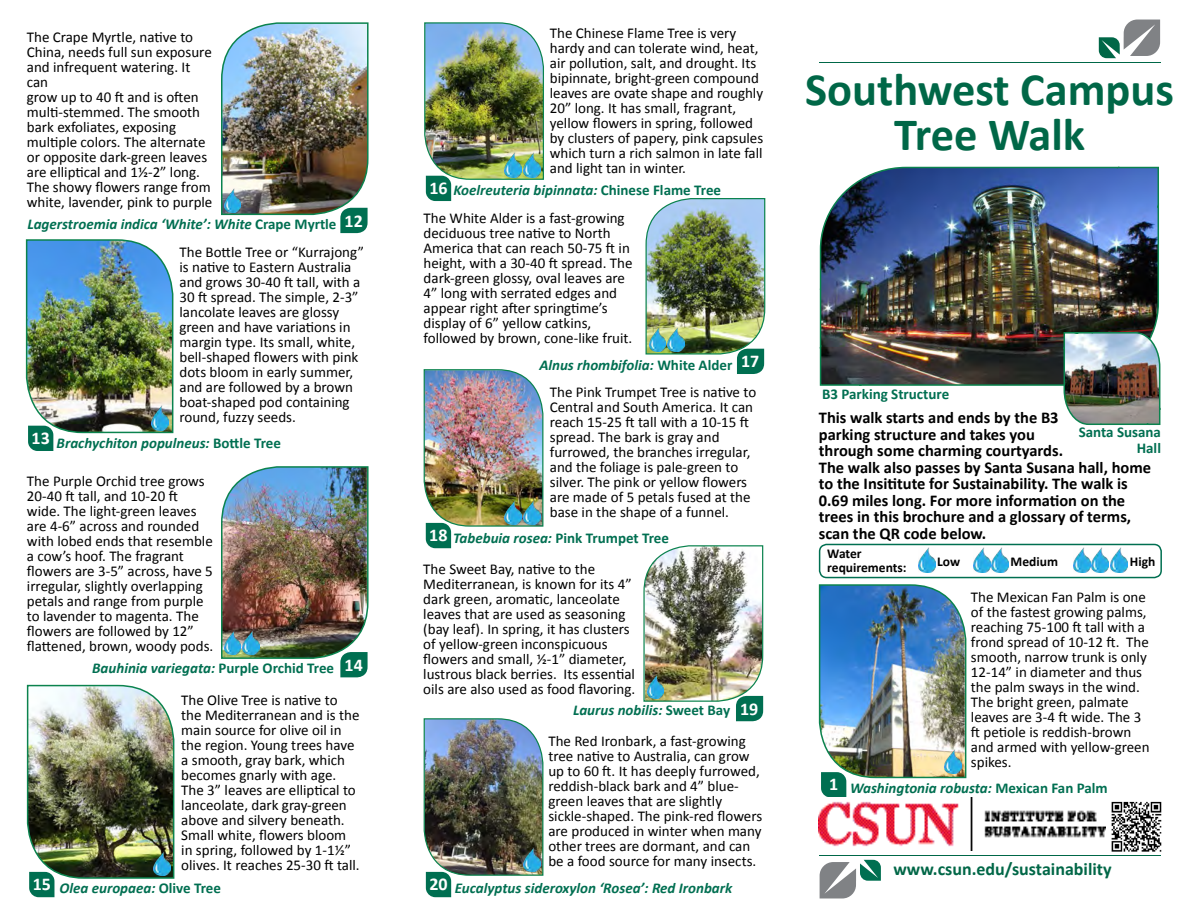
<style>
.page{position:relative;width:1188px;height:918px;background:#fff}
.page>*{position:absolute;margin:0;border:0;box-sizing:border-box;transform-origin:0 0}
.t1{font:700 46.5px/45px "Calibri";color:#006747;text-align:center}
.t2{font:700 18px "Calibri";color:#006747}
.t3{font:700 18px "Calibri";color:#fff}
.t4{font:700 16.5px/16.5px "Calibri";color:#000}
.t5{font:15px/15px "Calibri";color:#000}
.t6{font:italic 700 15px "Calibri";color:#006f51}
.t7{font:700 15px/16.5px "Calibri";color:#006f51;text-align:right}
.t8{font:700 13.5px/13.5px "Calibri";color:#000}
.s1{font-style:normal}
.s2{font-style:normal;font-size:18px;color:#fff}
.s3{font-size:18px;color:#fff}
.s4{font-style:italic}
</style>
<div class="page">
<img style="left:819px;top:166px;width:340px;height:220px">
<svg style="left:1099px;top:20px;width:61px;height:38px"></svg>
<img style="left:1062px;top:331px;width:99px;height:95px">
<img style="left:424px;top:22px;width:120px;height:179px">
<img style="left:818px;top:584px;width:149px;height:213px">
<img style="left:423px;top:369px;width:121px;height:179px">
<img style="left:645px;top:198px;width:121px;height:176px">
<img style="left:643px;top:545px;width:121px;height:176px">
<img style="left:25px;top:239px;width:149px;height:212px">
<img style="left:221px;top:22px;width:148px;height:211px">
<img style="left:221px;top:466px;width:148px;height:211px">
<img style="left:26px;top:684px;width:149px;height:213px">
<img style="left:423px;top:718px;width:121px;height:179px">
<img style="left:945px;top:749px;width:17px;height:25px">
<img style="left:919px;top:548px;width:17px;height:24px">
<img style="left:974px;top:548px;width:35px;height:24px">
<img style="left:1073px;top:548px;width:17px;height:24px">
<img style="left:1092px;top:548px;width:35px;height:24px">
<div style="left:819px;top:544px;width:343px;height:34px;border:2px solid #006f51;border-radius:7px"></div>
<img style="left:224px;top:188px;width:17px;height:25px">
<img style="left:152px;top:406px;width:17px;height:24px">
<img style="left:224px;top:631px;width:35px;height:24px">
<img style="left:153px;top:851px;width:17px;height:25px">
<img style="left:505px;top:153px;width:35px;height:24px">
<img style="left:649px;top:327px;width:35px;height:25px">
<img style="left:505px;top:500px;width:35px;height:24px">
<img style="left:647px;top:674px;width:17px;height:24px">
<img style="left:523px;top:848px;width:17px;height:24px">
<img style="left:1111px;top:801px;width:51px;height:51px">
<svg style="left:820px;top:860px;width:61px;height:38px"></svg>
<hr style="left:819px;top:855px;width:342px;height:1px;background:#006747">
<hr style="left:820px;top:62px;width:341px;height:1px;background:#006747">
<img style="left:819px;top:797px;width:286px;height:53px">
<p class="t5" style="left:27px;top:30px;width:187px">The Crape Myrtle, native to<br>China, needs full sun exposure and infrequent watering. It can<br>grow up to 40 ft and is often multi-stemmed. The smooth bark exfoliates, exposing multiple colors. The alternate or opposite dark-green leaves are elliptical and 1½-2” long.<br>The showy flowers range from white, lavender, pink to purple</p>
<p class="t6" style="left:27px;top:213px;width:311px">Lagerstroemia indica ‘White’: White <span class="s1">Crape Myrtle</span></p>
<p class="t3" style="left:345px;top:208px;width:20px">12</p>
<p class="t5" style="left:180px;top:244px;width:186px">The Bottle Tree or “Kurrajong” is native to Eastern Australia and grows 30-40 ft tall, with a<br>30 ft spread. The simple, 2-3” lancolate leaves are glossy green and have variations in margin type. Its small, white, bell-shaped flowers with pink dots bloom in early summer, and are followed by a brown boat-shaped pod containing round, fuzzy seeds.</p>
<p class="t6" style="left:32px;top:432px;width:251px"><sup>13</sup> Brachychiton populneus: <span class="s1">Bottle Tree</span></p>
<p class="t5" style="left:27px;top:473px;width:188px">The Purple Orchid tree grows<br>20-40 ft tall, and 10-20 ft wide. The light-green leaves are 4-6” across and rounded with lobed ends that resemble a cow’s hoof. The fragrant flowers are 3-5” across, have 5 irregular, slightly overlapping petals and range from purple to lavender to magenta. The flowers are followed by 12” flattened, brown, woody pods.</p>
<p class="t6" style="left:92px;top:658px;width:243px">Bauhinia variegata: <span class="s1">Purple Orchid Tree</span></p>
<p class="t3" style="left:345px;top:652px;width:20px">14</p>
<p class="t5" style="left:181px;top:692px;width:180px">The Olive Tree is native to the Mediterranean and is the main source for olive oil in the region. Young trees have a smooth, gray bark, which becomes gnarly with age.<br>The 3” leaves are elliptical to lanceolate, dark gray-green above and silvery beneath.<br>Small white, flowers bloom in spring, followed by 1-1½” olives. It reaches 25-30 ft tall.</p>
<p class="t6" style="left:33px;top:877px;width:190px"><sup>15</sup> Olea europaea: <span class="s1">Olive Tree</span></p>
<p class="t5" style="left:550px;top:25px;width:215px">The Chinese Flame Tree is very hardy and can tolerate wind, heat, air pollution, salt, and drought. Its bipinnate, bright-green compound leaves are ovate shape and roughly 20” long. It has small, fragrant, yellow flowers in spring, followed by clusters of papery, pink capsules which turn a rich salmon in late fall and light tan in winter.</p>
<p class="t6" style="left:429px;top:179px;width:293px"><span class="s2">16</span> Koelreuteria bipinnata: <span class="s1">Chinese Flame Tree</span></p>
<p class="t5" style="left:424px;top:210px;width:210px">The White Alder is a fast-growing deciduous tree native to North<br>America that can reach 50-75 ft in height, with a 30-40 ft spread. The dark-green glossy, oval leaves are<br>4” long with serrated edges and appear right after springtime’s display of 6” yellow catkins, followed by brown, cone-like fruit.</p>
<p class="t6" style="left:539px;top:354px;width:195px">Alnus rhombifolia: <span class="s1">White Alder</span></p>
<p class="t3" style="left:741px;top:349px;width:20px">17</p>
<p class="t5" style="left:550px;top:384px;width:208px">The Pink Trumpet Tree is native to<br>Central and South America. It can reach 15-25 ft tall with a 10-15 ft spread. The bark is gray and furrowed, the branches irregular, and the foliage is pale-green to silver. The pink or yellow flowers are made of 5 petals fused at the base in the shape of a funnel.</p>
<p class="t7" style="left:429px;top:529px;width:241px"><span class="s3">18</span> <span class="s4">Tabebuia rosea:</span> Pink Trumpet Tree</p>
<p class="t5" style="left:423px;top:561px;width:214px">The Sweet Bay, native to the Mediterranean, is known for its 4” dark green, aromatic, lanceolate leaves that are used as seasoning (bay leaf). In spring, it has clusters of yellow-green inconspicuous flowers and small, ½-1” diameter, lustrous black berries. Its essential oils are also used as food flavoring.</p>
<p class="t6" style="left:573px;top:700px;width:159px">Laurus nobilis: <span class="s1">Sweet Bay</span></p>
<p class="t3" style="left:740px;top:696px;width:20px">19</p>
<p class="t5" style="left:548px;top:733px;width:215px">The Red Ironbark, a fast-growing tree native to Australia, can grow up to 60 ft. It has deeply furrowed, reddish-black bark and 4” blue&shy;green leaves that are slightly sickle-shaped. The pink-red flowers are produced in winter when many other trees are dormant, and can be a food source for many insects.</p>
<p class="t6" style="left:429px;top:877px;width:304px"><sup>20</sup> Eucalyptus sideroxylon ‘Rosea’: Red Ironbark</p>
<h1 class="t1" style="left:805px;top:65px;width:370px">Southwest Campus<br>Tree Walk</h1>
<p class="t7" style="left:822px;top:385px;width:129px">B3 Parking Structure</p>
<p class="t4" style="left:819px;top:409px;width:334px">This walk starts and ends by the B3<br>parking structure and takes you<br>through some charming courtyards.<br>The walk also passes by Santa Susana hall, home to the Insititute for Sustainability. The walk is 0.69 miles long. For more information on the trees in this brochure and a glossary of terms, scan the QR code below.</p>
<p class="t7" style="left:1079px;top:423px;width:84px">Santa Susana<br>Hall</p>
<p class="t8" style="left:827px;top:547px;width:81px">Water requirements:</p>
<p class="t8" style="left:937px;top:554px;width:25px">Low</p>
<p class="t8" style="left:1011px;top:554px;width:49px">Medium</p>
<p class="t8" style="left:1130px;top:554px;width:27px">High</p>
<p class="t5" style="left:971px;top:589px;width:180px">The Mexican Fan Palm is one of the fastest growing palms, reaching 75-100 ft tall with a frond spread of 10-12 ft. The smooth, narrow trunk is only<br>12-14” in diameter and thus the palm sways in the wind.<br>The bright green, palmate leaves are 3-4 ft wide. The 3 ft petiole is reddish-brown and armed with yellow-green spikes.</p>
<p class="t6" style="left:829px;top:777px;width:280px"><sup>1</sup> Washingtonia robusta: <span class="s1">Mexican Fan Palm</span></p>
<p class="t2" style="left:893px;top:856px;width:220px">www.csun.edu/sustainability</p>
</div>
